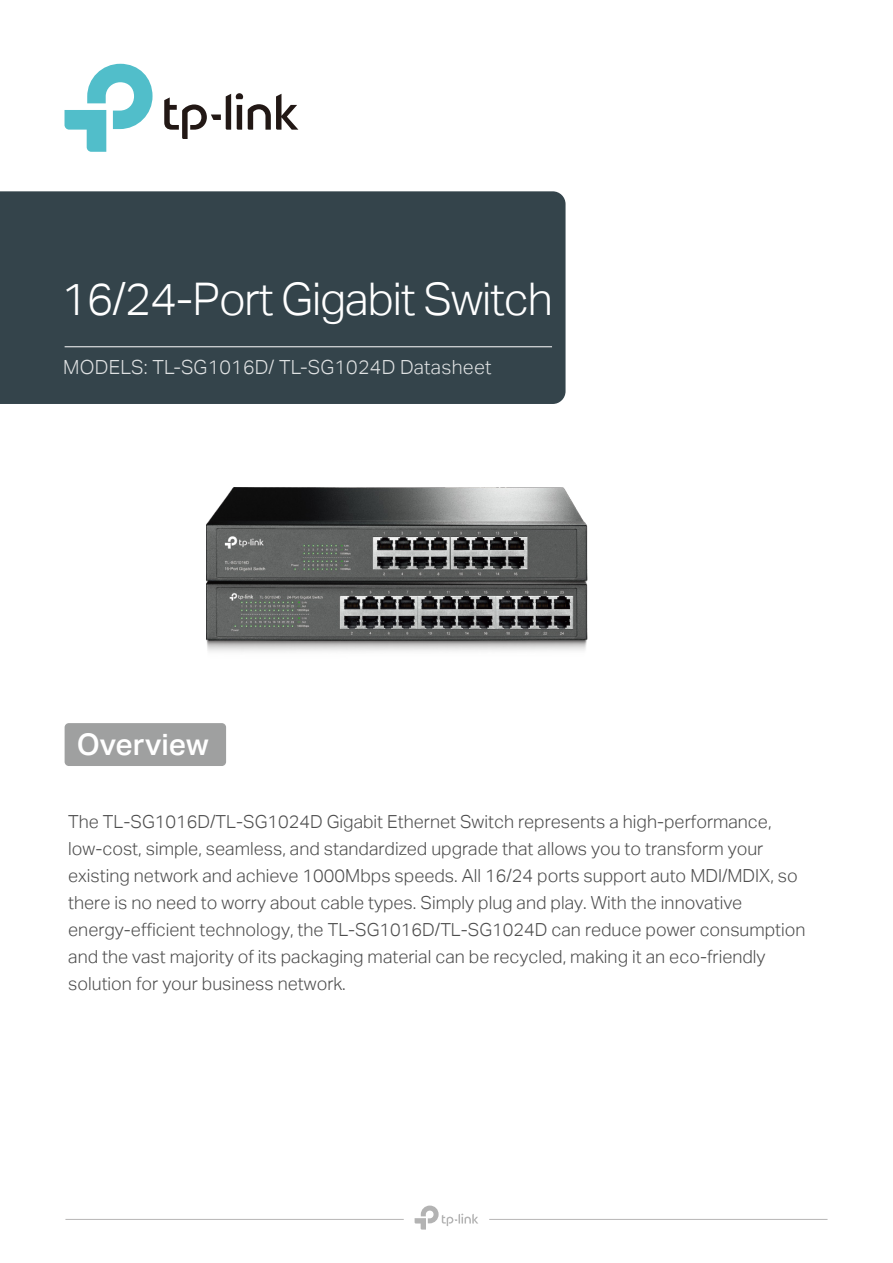
<style>
.page{position:relative;width:893px;height:1263px;background:#fff}
.page>*{position:absolute;margin:0;border:0;box-sizing:border-box;transform-origin:0 0}
.t1{font:45px "TP Link Aktiv Light";letter-spacing:-.025em;color:#fff}
.t2{font:30px "TP Link Aktiv Medium";color:#fff}
.t3{font:19.5px "TP Link Aktiv Light";letter-spacing:.015em;color:rgb(255 255 255/.85)}
.t4{font:18px/27px "TP Link Aktiv Light";color:#4d4d4d}
</style>
<div class="page">
<div style="left:0;top:191px;width:566px;height:213px;background:#34444b"></div>
<hr style="left:65px;top:346px;width:487px;height:1px;background:#fff">
<div style="left:65px;top:723px;width:161px;height:43px;background:#9fa0a0;border-radius:4px"></div>
<svg style="left:65px;top:64px;width:88px;height:88px"></svg>
<svg style="left:164px;top:93px;width:134px;height:46px"></svg>
<hr style="left:65px;top:1219px;width:339px;height:1px;background:#b6b5b5">
<hr style="left:489px;top:1219px;width:338px;height:1px;background:#b6b5b5">
<svg style="left:415px;top:1205px;width:63px;height:24px"></svg>
<img style="left:206px;top:600px;width:382px;height:52px">
<img style="left:206px;top:488px;width:382px;height:112px">
<h1 class="t1" style="left:61px;top:273px;width:493px">16/24-Port Gigabit Switch</h1>
<p class="t3" style="left:63px;top:355px;width:430px">MODELS: TL-SG1016D/ TL-SG1024D Datasheet</p>
<h2 class="t2" style="left:77px;top:727px;width:133px">Overview</h2>
<p class="t4" style="left:68px;top:808px;width:739px">The TL-SG1016D/TL-SG1024D Gigabit Ethernet Switch represents a high-performance, low-cost, simple, seamless, and standardized upgrade that allows you to transform your existing network and achieve 1000Mbps speeds. All 16/24 ports support auto MDI/MDIX, so there is no need to worry about cable types. Simply plug and play. With the innovative energy-efficient technology, the TL-SG1016D/TL-SG1024D can reduce power consumption and the vast majority of its packaging material can be recycled, making it an eco-friendly solution for your business network.</p>
</div>
